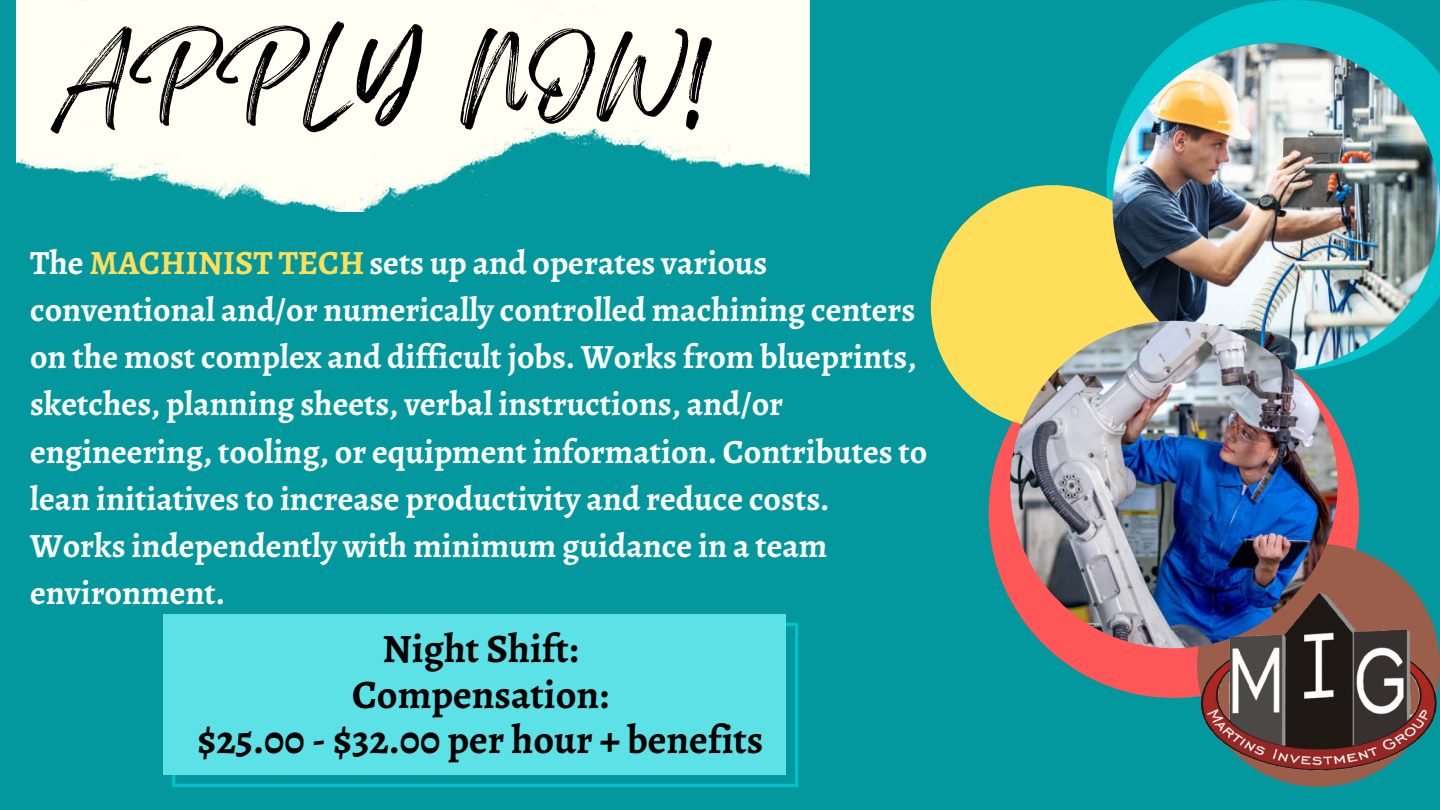
<style>
.page{position:relative;width:1440px;height:810px;background:#03989e}
.page>*{position:absolute;margin:0;border:0;box-sizing:border-box;transform-origin:0 0}
.t1{font:92px "Feeling Passionate";color:#000}
.t2{font:700 40.3px/45.8px "Alegreya";color:#000;text-align:center}
.t3{font:700 34px/47.2px "Alegreya";color:#fefefe}
.s1{color:#ffde59}
</style>
<div class="page">
<svg style="left:1106px;top:0;width:334px;height:370px;fill:#00c2cb"></svg>
<div style="left:989px;top:327px;width:370px;height:371px;background:#ff5757;border-radius:50%"></div>
<div style="left:931px;top:185px;width:243px;height:243px;background:#ffde59;border-radius:50%"></div>
<div style="left:1197px;top:544px;width:243px;height:243px;background:#9b5e4a;border-radius:50%"></div>
<img style="left:16px;top:0;width:794px;height:211px">
<svg style="left:172px;top:623px;width:626px;height:164px"></svg>
<div style="left:163px;top:614px;width:623px;height:161px;background:#5ce1e6"></div>
<img style="left:1113px;top:43px;width:327px;height:327px;border-radius:50%">
<img style="left:1010px;top:321px;width:328px;height:327px;border-radius:50%">
<img style="left:1193px;top:572px;width:247px;height:215px">
<h1 class="t1" style="left:54px;top:3px;width:657px">APPLY NOW!</h1>
<p class="t3" style="left:30px;top:239px;width:899px">The <span class="s1">MACHINIST TECH</span>sets up and operates various conventional and/or numerically controlled machining centers on the most complex and difficult jobs. Works from blueprints, sketches, planning sheets, verbal instructions, and/or engineering, tooling, or equipment information. Contributes to lean initiatives to increase productivity and reduce costs.<br>Works independently with minimum guidance in a team environment.</p>
<p class="t2" style="left:198px;top:626px;width:567px">Night Shift:<br>Compensation:<br>$25.00 - $32.00 per hour + benefits</p>
</div>
